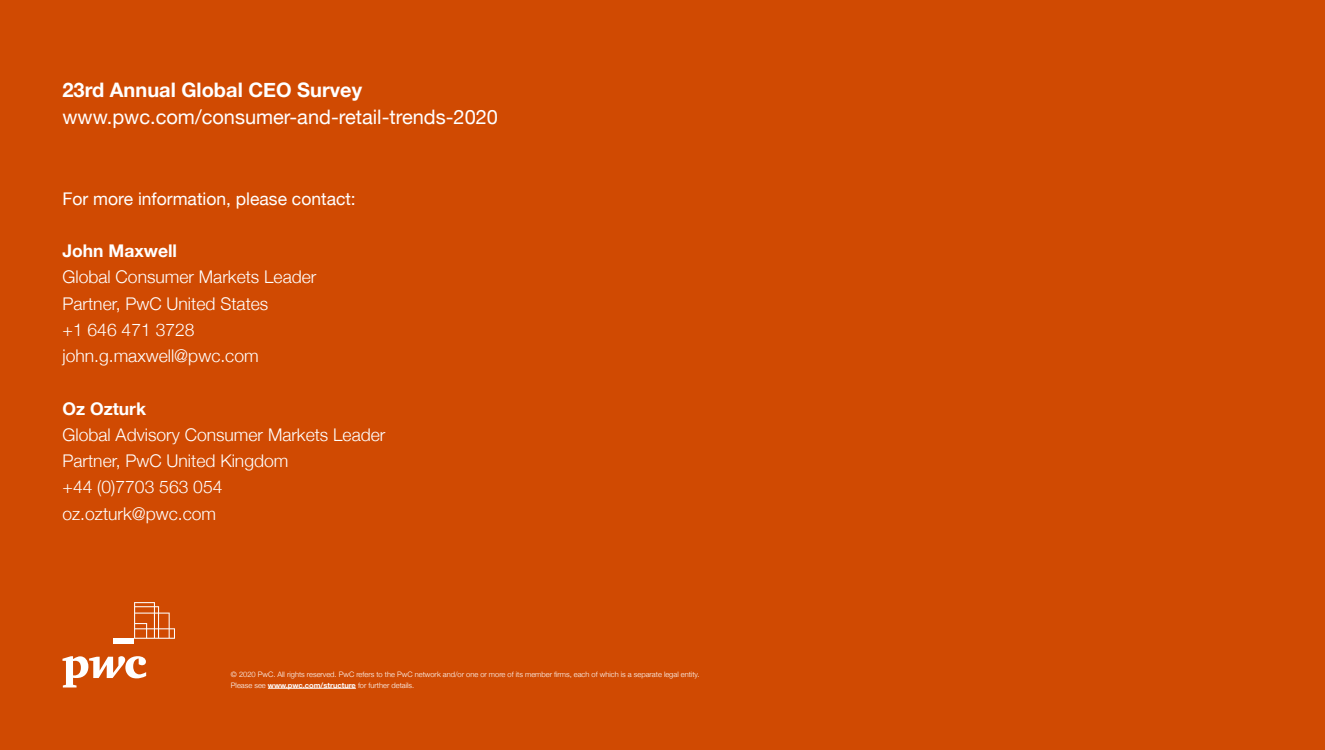
<style>
.page{position:relative;width:1325px;height:750px;background:#d04a02}
.page>*{position:absolute;margin:0;border:0;box-sizing:border-box;transform-origin:0 0}
.t1{font:20px "Helvetica Neue";color:#fff}
.t2{font:700 20px "Helvetica Neue";color:#fff}
.t3{font:300 17.5px/26.2px "Helvetica Neue";color:#fff}
.t4{font:17.5px "Helvetica Neue";color:#fff}
.t5{font:700 17.5px "Helvetica Neue";color:#fff}
.t6{font:300 7.5px/10.6px "Helvetica Neue";color:#fff}
.s1{font-weight:700}
</style>
<div class="page">
<svg style="left:62px;top:656px;width:84px;height:31px"></svg>
<div style="left:113px;top:639px;width:21px;height:5px;background:#fff"></div>
<svg style="left:134px;top:602px;width:41px;height:37px"></svg>
<hr style="left:268px;top:688px;width:88px;height:1px;background:#fff">
<p class="t2" style="left:62px;top:74px;width:301px">23rd Annual Global CEO Survey</p>
<p class="t1" style="left:62px;top:103px;width:437px">www.pwc.com/consumer-and-retail-trends-2020</p>
<p class="t4" style="left:62px;top:186px;width:295px">For more information, please contact:</p>
<p class="t5" style="left:62px;top:237px;width:116px">John Maxwell</p>
<p class="t3" style="left:62px;top:263px;width:255px">Global Consumer Markets Leader<br>Partner, PwC United States<br>+1 646 471 3728 john.g.maxwell@pwc.com</p>
<p class="t5" style="left:62px;top:395px;width:85px">Oz Ozturk</p>
<p class="t3" style="left:62px;top:420px;width:324px">Global Advisory Consumer Markets Leader<br>Partner, PwC United Kingdom<br>+44 (0)7703 563 054<br>oz.ozturk@pwc.com</p>
<p class="t6" style="left:231px;top:668px;width:470px">© 2020 PwC. All rights reserved. PwC refers to the PwC network and/or one or more of its member firms, each of which is a separate legal entity.<br>Please see <span class="s1">www.pwc.com/structure</span> for further details.</p>
</div>
